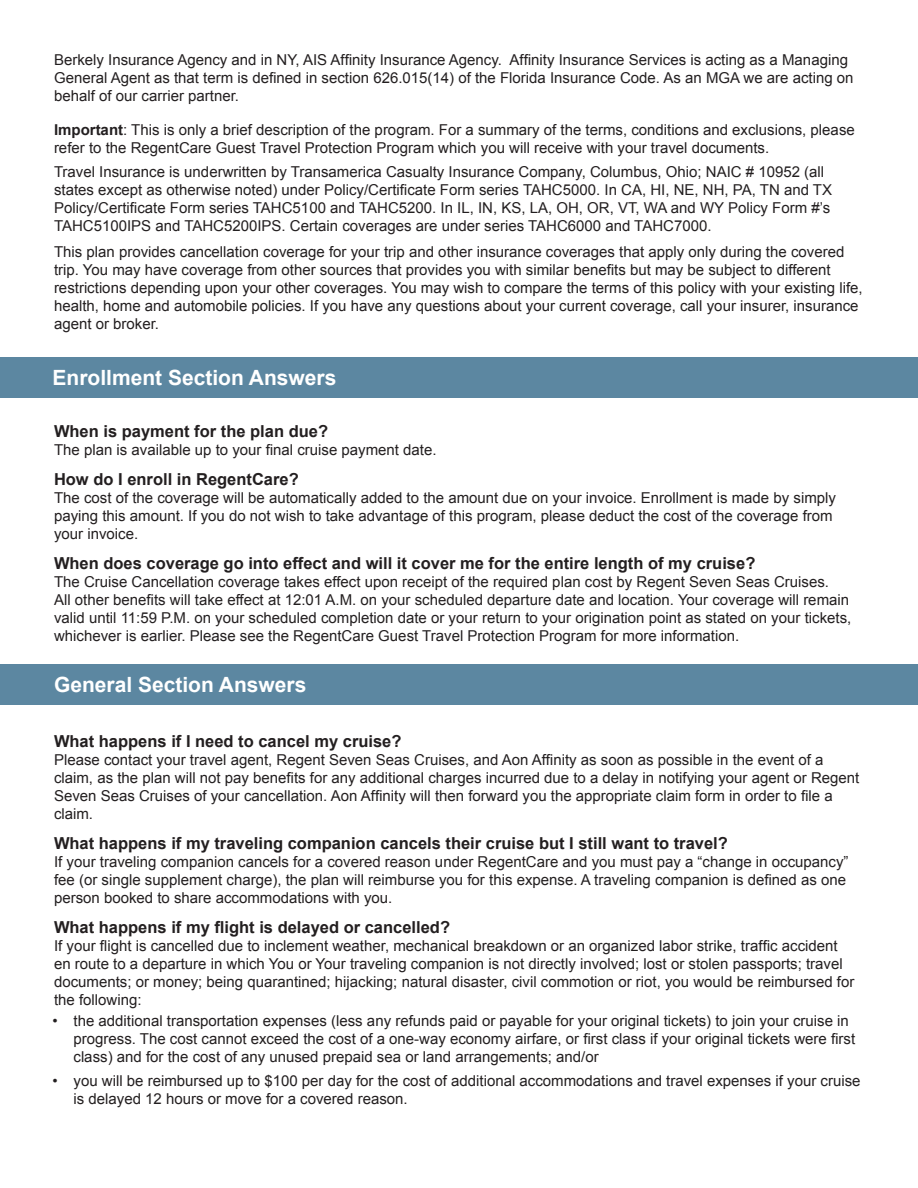
<style>
.page{position:relative;width:918px;height:1188px;background:#fff}
.page>*{position:absolute;margin:0;border:0;box-sizing:border-box;transform-origin:0 0}
.t1{font:700 21px "Arial";color:#fff}
.t2{font:700 16.5px "Arial";color:#231f20}
.t3{font:15px/18px "Arial";color:#231f20}
.s1{font-weight:700}
</style>
<div class="page">
<div style="left:0;top:357px;width:918px;height:41px;background:#5c87a1"></div>
<div style="left:0;top:665px;width:918px;height:40px;background:#5c87a1"></div>
<p class="t3" style="left:54px;top:51px;width:801px">Berkely Insurance Agency and in NY, AIS Affinity Insurance Agency. Affinity Insurance Services is acting as a Managing<br>General Agent as that term is defined in section 626.015(14) of the Florida Insurance Code. As an MGA we are acting on behalf of our carrier partner.</p>
<p class="t3" style="left:54px;top:121px;width:802px"><span class="s1">Important</span>: This is only a brief description of the program. For a summary of the terms, conditions and exclusions, please refer to the RegentCare Guest Travel Protection Program which you will receive with your travel documents.</p>
<p class="t3" style="left:54px;top:163px;width:780px">Travel Insurance is underwritten by Transamerica Casualty Insurance Company, Columbus, Ohio; NAIC # 10952 (all states except as otherwise noted) under Policy/Certificate Form series TAHC5000. In CA, HI, NE, NH, PA, TN and TX Policy/Certificate Form series TAHC5100 and TAHC5200. In IL, IN, KS, LA, OH, OR, VT, WA and WY Policy Form #’s TAHC5100IPS and TAHC5200IPS. Certain coverages are under series TAHC6000 and TAHC7000.</p>
<p class="t3" style="left:54px;top:243px;width:810px">This plan provides cancellation coverage for your trip and other insurance coverages that apply only during the covered trip. You may have coverage from other sources that provides you with similar benefits but may be subject to different restrictions depending upon your other coverages. You may wish to compare the terms of this policy with your existing life, health, home and automobile policies. If you have any questions about your current coverage, call your insurer, insurance agent or broker.</p>
<p class="t1" style="left:52px;top:363px;width:285px">Enrollment Section Answers</p>
<p class="t2" style="left:54px;top:420px;width:276px">When is payment for the plan due?</p>
<p class="t3" style="left:54px;top:441px;width:384px">The plan is available up to your final cruise payment date.</p>
<p class="t2" style="left:54px;top:468px;width:246px">How do I enroll in RegentCare?</p>
<p class="t3" style="left:54px;top:489px;width:784px">The cost of the coverage will be automatically added to the amount due on your invoice. Enrollment is made by simply paying this amount. If you do not wish to take advantage of this program, please deduct the cost of the coverage from your invoice.</p>
<p class="t2" style="left:54px;top:552px;width:703px">When does coverage go into effect and will it cover me for the entire length of my cruise?</p>
<p class="t3" style="left:54px;top:573px;width:799px">The Cruise Cancellation coverage takes effect upon receipt of the required plan cost by Regent Seven Seas Cruises.<br>All other benefits will take effect at 12:01 A.M. on your scheduled departure date and location. Your coverage will remain valid until 11:59 P.M. on your scheduled completion date or your return to your origination point as stated on your tickets, whichever is earlier. Please see the RegentCare Guest Travel Protection Program for more information.</p>
<p class="t1" style="left:54px;top:671px;width:254px">General Section Answers</p>
<p class="t2" style="left:54px;top:730px;width:349px">What happens if I need to cancel my cruise?</p>
<p class="t3" style="left:54px;top:751px;width:807px">Please contact your travel agent, Regent Seven Seas Cruises, and Aon Affinity as soon as possible in the event of a claim, as the plan will not pay benefits for any additional charges incurred due to a delay in notifying your agent or Regent Seven Seas Cruises of your cancellation. Aon Affinity will then forward you the appropriate claim form in order to file a claim.</p>
<p class="t2" style="left:54px;top:832px;width:675px">What happens if my traveling companion cancels their cruise but I still want to travel?</p>
<p class="t3" style="left:54px;top:853px;width:796px">If your traveling companion cancels for a covered reason under RegentCare and you must pay a “change in occupancy” fee (or single supplement charge), the plan will reimburse you for this expense. A traveling companion is defined as one person booked to share accommodations with you.</p>
<p class="t2" style="left:54px;top:916px;width:398px">What happens if my flight is delayed or cancelled?</p>
<p class="t3" style="left:54px;top:937px;width:802px">If your flight is cancelled due to inclement weather, mechanical breakdown or an organized labor strike, traffic accident en route to a departure in which You or Your traveling companion is not directly involved; lost or stolen passports; travel documents; or money; being quarantined; hijacking; natural disaster, civil commotion or riot, you would be reimbursed for the following:</p>
<p class="t3" style="left:74px;top:1012px;width:783px;text-indent:-21px">• the additional transportation expenses (less any refunds paid or payable for your original tickets) to join your cruise in progress. The cost cannot exceed the cost of a one-way economy airfare, or first class if your original tickets were first class) and for the cost of any unused prepaid sea or land arrangements; and/or</p>
<p class="t3" style="left:74px;top:1072px;width:789px;text-indent:-21px">• you will be reimbursed up to $100 per day for the cost of additional accommodations and travel expenses if your cruise is delayed 12 hours or move for a covered reason.</p>
</div>
